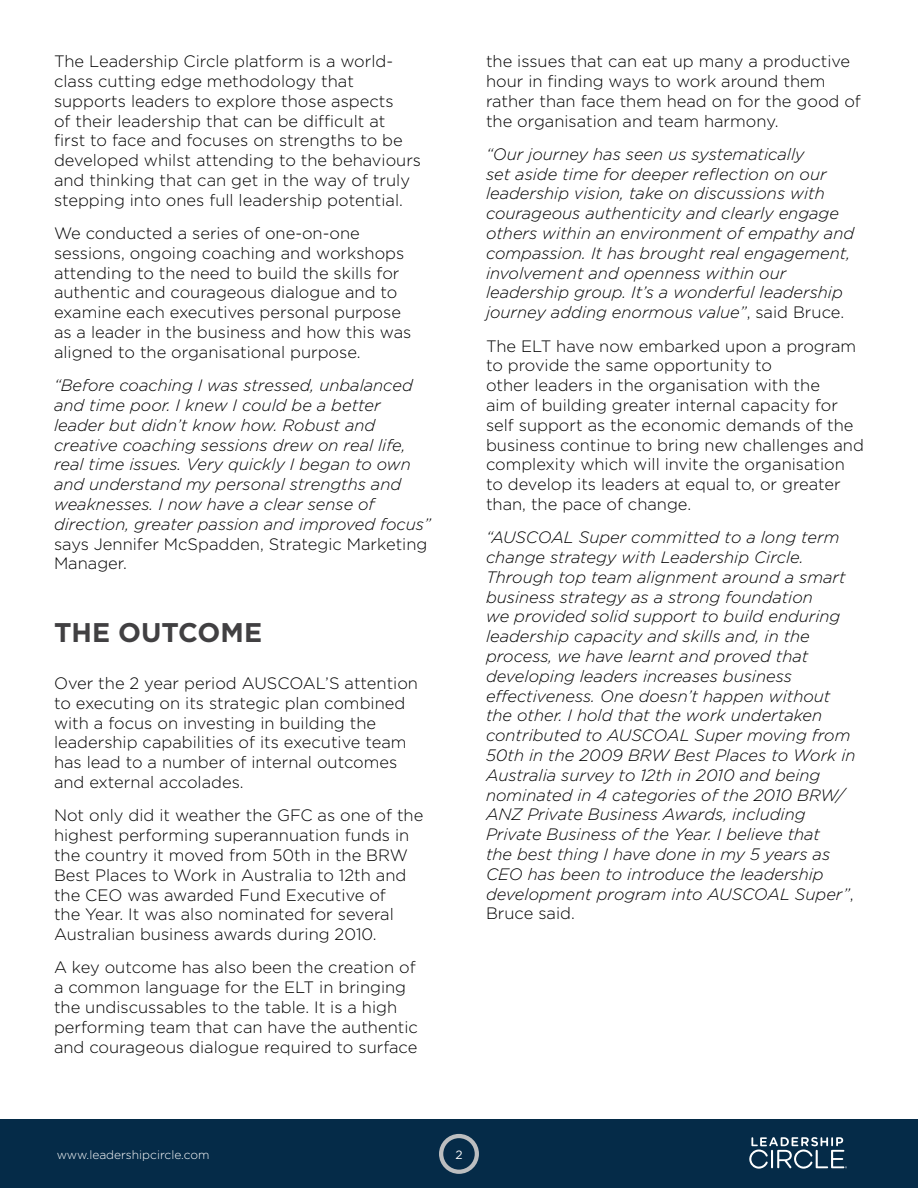
<style>
.page{position:relative;width:918px;height:1188px;background:#fff}
.page>*{position:absolute;margin:0;border:0;box-sizing:border-box;transform-origin:0 0}
.t1{font:700 27px "Gotham";color:#414042}
.t2{font:300 16.5px/19.8px "Gotham";color:#000}
.t3{font:italic 300 16.5px/19.8px "Gotham";color:#000}
.t4{font:300 12px "Gotham";color:#fff}
.t5{font:12px "Gotham";color:#fff}
.s1{font-style:normal}
</style>
<div class="page">
<div style="left:0;top:1119px;width:918px;height:69px;background:#052b48"></div>
<svg style="left:439px;top:1134px;width:40px;height:40px"></svg>
<svg style="left:749px;top:1137px;width:98px;height:32px"></svg>
<p class="t2" style="left:54px;top:51px;width:369px">The Leadership Circle platform is a world&shy;class cutting edge methodology that supports leaders to explore those aspects<br>of their leadership that can be difficult at<br>first to face and focuses on strengths to be developed whilst attending to the behaviours and thinking that can get in the way of truly stepping into ones full leadership potential.</p>
<p class="t2" style="left:54px;top:223px;width:359px">We conducted a series of one-on-one sessions, ongoing coaching and workshops attending to the need to build the skills for authentic and courageous dialogue and to examine each executives personal purpose as a leader in the business and how this was aligned to the organisational purpose.</p>
<p class="t3" style="left:54px;top:375px;width:378px">“Before coaching I was stressed, unbalanced and time poor. I knew I could be a better leader but didn’t know how. Robust and creative coaching sessions drew on real life, real time issues. Very quickly I began to own and understand my personal strengths and weaknesses. I now have a clear sense of direction, greater passion and improved focus”</p>
<p class="t2" style="left:54px;top:533px;width:375px">says Jennifer McSpadden, Strategic Marketing<br>Manager.</p>
<h1 class="t1" style="left:54px;top:615px;width:210px">THE OUTCOME</h1>
<p class="t2" style="left:54px;top:673px;width:366px">Over the 2 year period AUSCOAL’S attention to executing on its strategic plan combined with a focus on investing in building the leadership capabilities of its executive team has lead to a number of internal outcomes and external accolades.</p>
<p class="t2" style="left:54px;top:805px;width:371px">Not only did it weather the GFC as one of the highest performing superannuation funds in the country it moved from 50th in the BRW Best Places to Work in Australia to 12th and the CEO was awarded Fund Executive of<br>the Year. It was also nominated for several Australian business awards during 2010.</p>
<p class="t2" style="left:54px;top:957px;width:365px">A key outcome has also been the creation of a common language for the ELT in bringing the undiscussables to the table. It is a high performing team that can have the authentic and courageous dialogue required to surface</p>
<p class="t2" style="left:486px;top:51px;width:376px">the issues that can eat up many a productive hour in finding ways to work around them rather than face them head on for the good of the organisation and team harmony.</p>
<p class="t3" style="left:486px;top:144px;width:370px">“Our journey has seen us systematically<br>set aside time for deeper reflection on our leadership vision, take on discussions with courageous authenticity and clearly engage others within an environment of empathy and compassion. It has brought real engagement, involvement and openness within our leadership group. It’s a wonderful leadership journey adding enormous value”<span class="s1">, said Bruce.</span></p>
<p class="t2" style="left:486px;top:335px;width:379px">The ELT have now embarked upon a program to provide the same opportunity to<br>other leaders in the organisation with the<br>aim of building greater internal capacity for self support as the economic demands of the business continue to bring new challenges and complexity which will invite the organisation to develop its leaders at equal to, or greater than, the pace of change.</p>
<p class="t3" style="left:486px;top:527px;width:371px">“AUSCOAL Super committed to a long term change strategy with Leadership Circle.<br>Through top team alignment around a smart business strategy as a strong foundation<br>we provided solid support to build enduring leadership capacity and skills and, in the process, we have learnt and proved that developing leaders increases business effectiveness. One doesn’t happen without the other. I hold that the work undertaken contributed to AUSCOAL Super moving from 50th in the 2009 BRW Best Places to Work in Australia survey to 12th in 2010 and being nominated in 4 categories of the 2010 BRW/ ANZ Private Business Awards, including Private Business of the Year. I believe that<br>the best thing I have done in my 5 years as CEO has been to introduce the leadership development program into AUSCOAL Super”<span class="s1">, Bruce said.</span></p>
<p class="t4" style="left:57px;top:1147px;width:154px">www.leadershipcircle.com</p>
<p class="t5" style="left:455px;top:1147px;width:9px">2</p>
</div>
